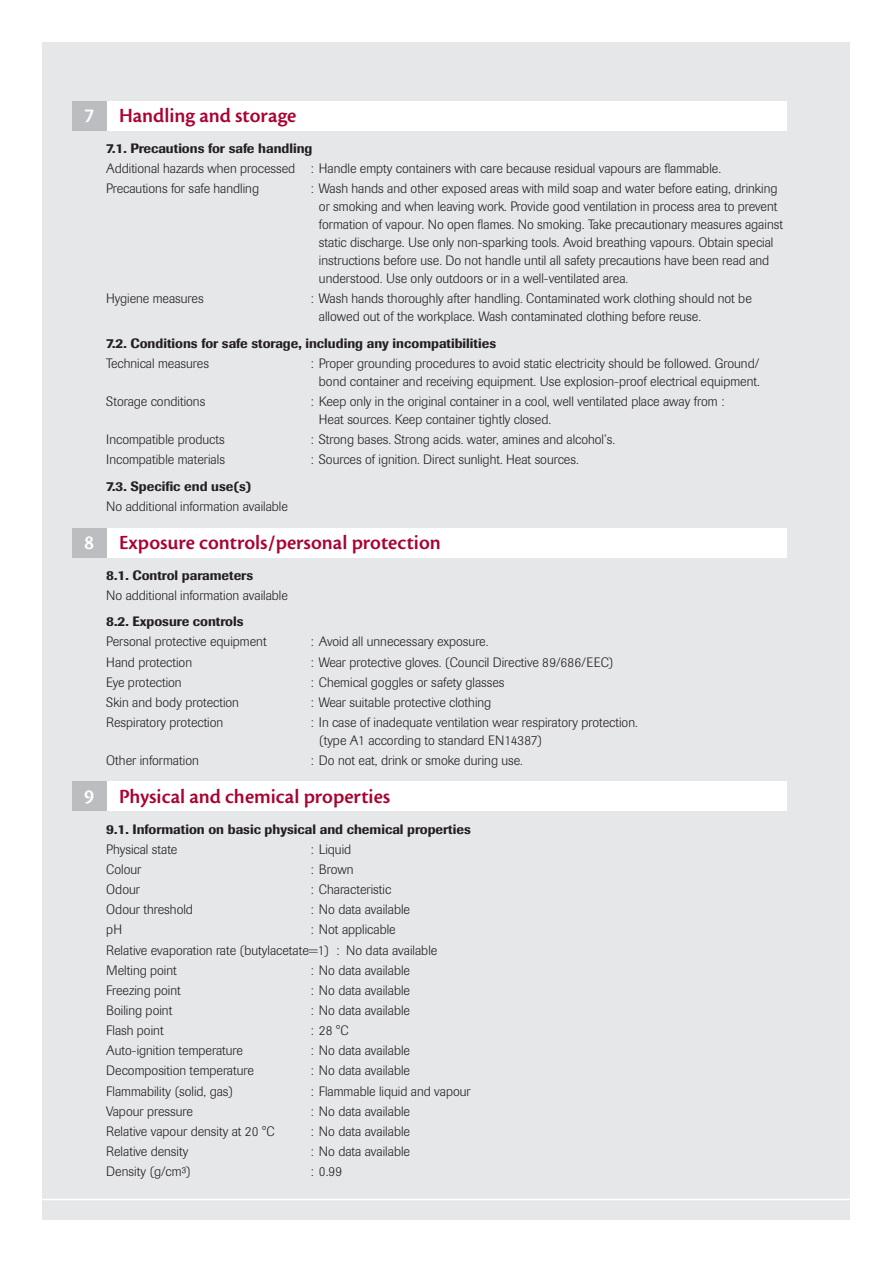
<style>
.page{position:relative;width:893px;height:1263px;background:#fff}
.page>*{position:absolute;margin:0;border:0;box-sizing:border-box;transform-origin:0 0}
.t1{font:21px "Cronos MM 574 14";letter-spacing:.015em;color:#a90332}
.t2{font:21px "Cronos MM 574 14";color:#fff}
.t3{font:300 13.5px/18px "Imago";color:#231f20}
.t4{font:500 13.5px "Imago";color:#231f20}
</style>
<div class="page">
<div style="left:43px;top:43px;width:807px;height:1177px;background:#e6e7e9"></div>
<hr style="left:37px;top:1199px;width:818px;height:1px;background:#fff">
<div style="left:106px;top:101px;width:681px;height:30px;background:#fff"></div>
<div style="left:72px;top:101px;width:34px;height:30px;background:#bcbdc0"></div>
<div style="left:106px;top:528px;width:681px;height:29px;background:#fff"></div>
<div style="left:72px;top:528px;width:34px;height:29px;background:#bcbdc0"></div>
<div style="left:106px;top:782px;width:681px;height:29px;background:#fff"></div>
<div style="left:72px;top:782px;width:34px;height:29px;background:#bcbdc0"></div>
<p class="t2" style="left:84px;top:105px;width:11px">7</p>
<p class="t2" style="left:84px;top:531px;width:11px">8</p>
<p class="t2" style="left:84px;top:785px;width:11px">9</p>
<p class="t1" style="left:119px;top:105px;width:179px">Handling and storage</p>
<p class="t4" style="left:106px;top:140px;width:208px">7.1. Precautions for safe handling</p>
<p class="t3" style="left:106px;top:160px;width:616px">Additional hazards when processed : Handle empty containers with care because residual vapours are flammable.</p>
<p class="t3" style="left:106px;top:180px;width:154px">Precautions for safe handling</p>
<p class="t3" style="left:319px;top:180px;width:466px;text-indent:-9px">: Wash hands and other exposed areas with mild soap and water before eating, drinking or smoking and when leaving work. Provide good ventilation in process area to prevent formation of vapour. No open flames. No smoking. Take precautionary measures against static discharge. Use only non-sparking tools. Avoid breathing vapours. Obtain special instructions before use. Do not handle until all safety precautions have been read and understood. Use only outdoors or in a well-ventilated area.</p>
<p class="t3" style="left:106px;top:290px;width:99px">Hygiene measures</p>
<p class="t3" style="left:319px;top:290px;width:434px;text-indent:-9px">: Wash hands thoroughly after handling. Contaminated work clothing should not be allowed out of the workplace. Wash contaminated clothing before reuse.</p>
<p class="t4" style="left:106px;top:335px;width:391px">7.2. Conditions for safe storage, including any incompatibilities</p>
<p class="t3" style="left:106px;top:354px;width:104px">Technical measures</p>
<p class="t3" style="left:310px;top:354px;width:451px;text-align:right">: Proper grounding procedures to avoid static electricity should be followed. Ground/ bond container and receiving equipment. Use explosion-proof electrical equipment.</p>
<p class="t3" style="left:106px;top:393px;width:101px">Storage conditions</p>
<p class="t3" style="left:319px;top:393px;width:407px;text-indent:-9px">: Keep only in the original container in a cool, well ventilated place away from :<br>Heat sources. Keep container tightly closed.</p>
<p class="t3" style="left:106px;top:431px;width:120px">Incompatible products</p>
<p class="t3" style="left:310px;top:431px;width:306px">: Strong bases. Strong acids. water, amines and alcohol’s.</p>
<p class="t3" style="left:106px;top:451px;width:120px">Incompatible materials</p>
<p class="t3" style="left:310px;top:451px;width:270px">: Sources of ignition. Direct sunlight. Heat sources.</p>
<p class="t4" style="left:106px;top:478px;width:147px">7.3. Specific end use(s)</p>
<p class="t3" style="left:106px;top:497px;width:183px">No additional information available</p>
<p class="t1" style="left:119px;top:531px;width:323px">Exposure controls/personal protection</p>
<p class="t4" style="left:106px;top:567px;width:148px">8.1. Control parameters</p>
<p class="t3" style="left:106px;top:586px;width:183px">No additional information available</p>
<p class="t4" style="left:106px;top:613px;width:139px">8.2. Exposure controls</p>
<p class="t3" style="left:106px;top:633px;width:162px">Personal protective equipment</p>
<p class="t3" style="left:310px;top:633px;width:180px">: Avoid all unnecessary exposure.</p>
<p class="t3" style="left:106px;top:653px;width:87px">Hand protection</p>
<p class="t3" style="left:310px;top:653px;width:305px">: Wear protective gloves. (Council Directive 89/686/EEC)</p>
<p class="t3" style="left:106px;top:673px;width:77px">Eye protection</p>
<p class="t3" style="left:310px;top:673px;width:196px">: Chemical goggles or safety glasses</p>
<p class="t3" style="left:106px;top:693px;width:134px">Skin and body protection</p>
<p class="t3" style="left:310px;top:693px;width:182px">: Wear suitable protective clothing</p>
<p class="t3" style="left:106px;top:713px;width:119px">Respiratory protection</p>
<p class="t3" style="left:319px;top:713px;width:320px;text-indent:-9px">: In case of inadequate ventilation wear respiratory protection. (type A1 according to standard EN14387)</p>
<p class="t3" style="left:106px;top:752px;width:94px">Other information</p>
<p class="t3" style="left:310px;top:752px;width:214px">: Do not eat, drink or smoke during use.</p>
<p class="t1" style="left:119px;top:786px;width:273px">Physical and chemical properties</p>
<p class="t4" style="left:106px;top:821px;width:366px">9.1. Information on basic physical and chemical properties</p>
<p class="t3" style="left:106px;top:840px;width:73px">Physical state</p>
<p class="t3" style="left:310px;top:840px;width:42px">: Liquid</p>
<p class="t3" style="left:106px;top:861px;width:37px">Colour</p>
<p class="t3" style="left:310px;top:861px;width:45px">: Brown</p>
<p class="t3" style="left:106px;top:881px;width:35px">Odour</p>
<p class="t3" style="left:310px;top:881px;width:82px">: Characteristic</p>
<p class="t3" style="left:106px;top:901px;width:88px">Odour threshold</p>
<p class="t3" style="left:310px;top:901px;width:101px">: No data available</p>
<p class="t3" style="left:106px;top:921px;width:17px">pH</p>
<p class="t3" style="left:310px;top:921px;width:87px">: Not applicable</p>
<p class="t3" style="left:106px;top:941px;width:333px">Relative evaporation rate (butylacetate=1) : No data available</p>
<p class="t3" style="left:106px;top:961px;width:72px">Melting point</p>
<p class="t3" style="left:310px;top:961px;width:101px">: No data available</p>
<p class="t3" style="left:106px;top:981px;width:76px">Freezing point</p>
<p class="t3" style="left:310px;top:981px;width:101px">: No data available</p>
<p class="t3" style="left:106px;top:1001px;width:68px">Boiling point</p>
<p class="t3" style="left:310px;top:1001px;width:101px">: No data available</p>
<p class="t3" style="left:106px;top:1022px;width:59px">Flash point</p>
<p class="t3" style="left:310px;top:1022px;width:40px">: 28 °C</p>
<p class="t3" style="left:106px;top:1042px;width:138px">Auto-ignition temperature</p>
<p class="t3" style="left:310px;top:1042px;width:101px">: No data available</p>
<p class="t3" style="left:106px;top:1062px;width:149px">Decomposition temperature</p>
<p class="t3" style="left:310px;top:1062px;width:101px">: No data available</p>
<p class="t3" style="left:106px;top:1082px;width:129px">Flammability (solid, gas)</p>
<p class="t3" style="left:310px;top:1082px;width:162px">: Flammable liquid and vapour</p>
<p class="t3" style="left:106px;top:1102px;width:88px">Vapour pressure</p>
<p class="t3" style="left:310px;top:1102px;width:101px">: No data available</p>
<p class="t3" style="left:106px;top:1122px;width:170px">Relative vapour density at 20 °C</p>
<p class="t3" style="left:310px;top:1122px;width:101px">: No data available</p>
<p class="t3" style="left:106px;top:1142px;width:84px">Relative density</p>
<p class="t3" style="left:310px;top:1142px;width:101px">: No data available</p>
<p class="t3" style="left:106px;top:1162px;width:86px">Density (g/cm³)</p>
<p class="t3" style="left:310px;top:1162px;width:33px">: 0.99</p>
</div>
